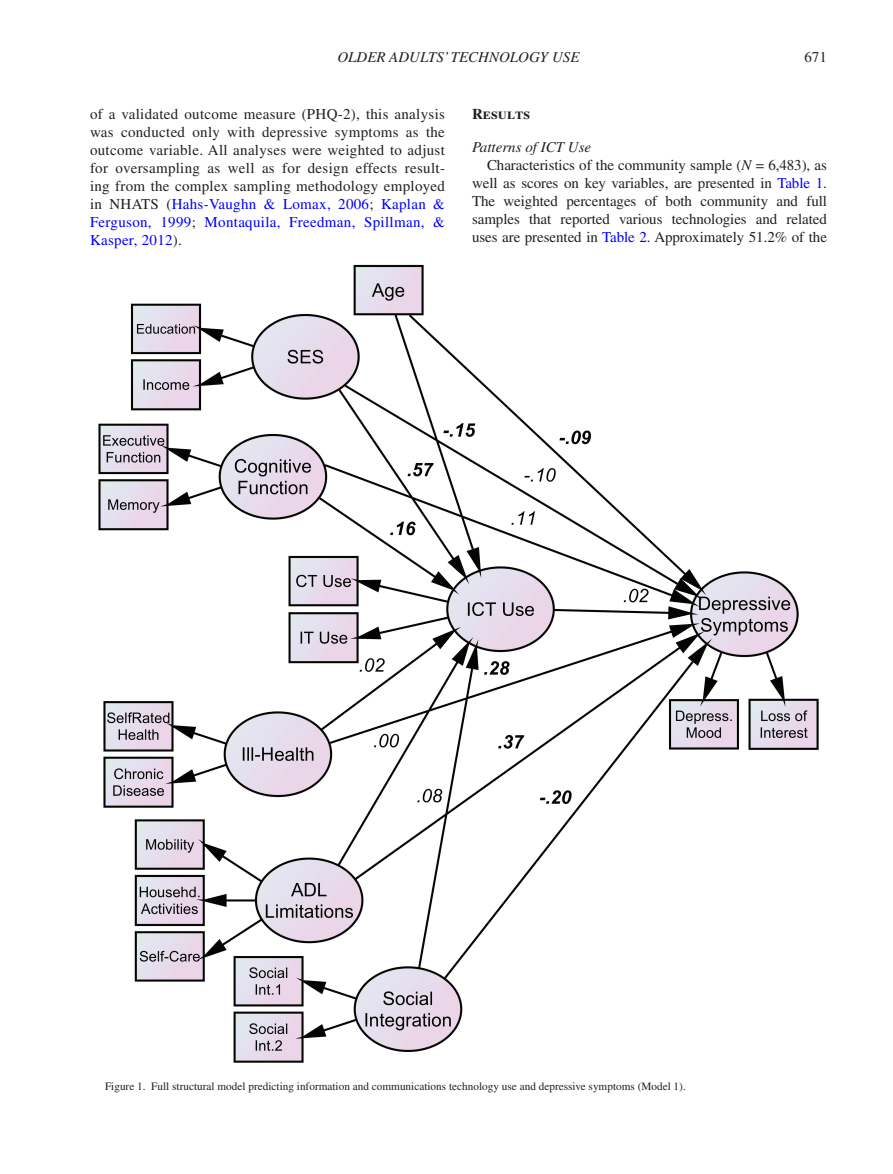
<style>
.page{position:relative;width:893px;height:1174px;background:#fff}
.page>*{position:absolute;margin:0;border:0;box-sizing:border-box;transform-origin:0 0}
.t1{font:15px/18px "Times LT Std";letter-spacing:-.005em;color:#231f20;text-align:justify}
.t2{font:italic 15px "Times LT Std";color:#231f20}
.t3{font:700 15px "Times LT Std";color:#231f20}
.t4{font:11.25px "Times LT Std";color:#231f20}
.s1{color:#00f}
.s2{font-style:italic}
</style>
<div class="page">
<img style="left:98px;top:264px;width:720px;height:799px">
<p class="t2" style="left:337px;top:48px;width:244px">OLDER ADULTS’ TECHNOLOGY USE</p>
<p class="t1" style="left:804px;top:47px;width:24px">671</p>
<p class="t1" style="left:90px;top:104px;width:356px">of a validated outcome measure (PHQ-2), this analysis was conducted only with depressive symptoms as the outcome variable. All analyses were weighted to adjust for oversampling as well as for design effects result&shy;ing from the complex sampling methodology employed in NHATS (<span class="s1">Hahs-Vaughn &amp; Lomax, 2006</span>; <span class="s1">Kaplan &amp; Ferguson, 1999</span>; <span class="s1">Montaquila, Freedman, Spillman, &amp; Kasper, 2012</span>).</p>
<p class="t3" style="left:472px;top:104px;width:60px">Results</p>
<p class="t2" style="left:472px;top:138px;width:121px">Patterns of ICT Use</p>
<p class="t1" style="left:487px;top:155px;width:341px">Characteristics of the community sample (<span class="s2">N</span> = 6,483), as</p>
<p class="t1" style="left:472px;top:173px;width:356px">well as scores on key variables, are presented in <span class="s1">Table 1</span>.</p>
<p class="t1" style="left:472px;top:191px;width:357px">The weighted percentages of both community and full</p>
<p class="t1" style="left:472px;top:209px;width:356px">samples that reported various technologies and related</p>
<p class="t1" style="left:472px;top:227px;width:356px">uses are presented in <span class="s1">Table 2</span>. Approximately 51.2% of the</p>
<p class="t4" style="left:105px;top:1079px;width:582px">Figure 1. Full structural model predicting information and communications technology use and depressive symptoms (Model 1).</p>
</div>
